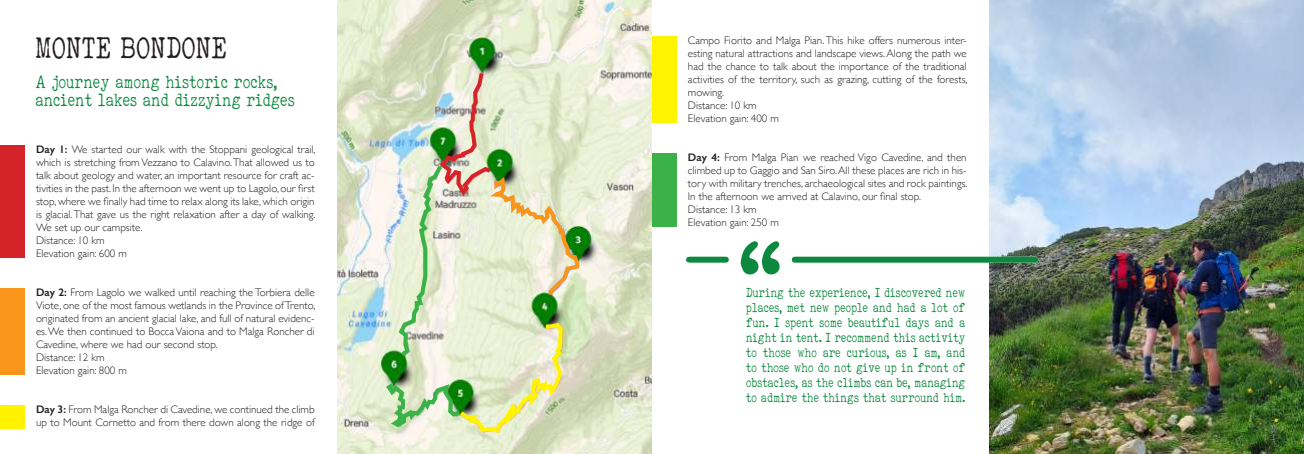
<style>
.page{position:relative;width:1304px;height:454px;background:#fff}
.page>*{position:absolute;margin:0;border:0;box-sizing:border-box;transform-origin:0 0}
.t1{font:30px "ELEGANTTYPEWRITER";color:#241f1f}
.t2{font:18px/18px "ELEGANTTYPEWRITER";color:#0d893f}
.t3{font:13px/15px "ELEGANTTYPEWRITER";color:#0d893f;text-align:justify}
.t4{font:300 11px/13px "Gill Sans";color:#241f1f}
.s1{font-weight:600}
</style>
<div class="page">
<img style="left:337px;top:0;width:315px;height:454px">
<div style="left:0;top:145px;width:24px;height:112px;background:#d42429"></div>
<div style="left:0;top:289px;width:24px;height:86px;background:#f9951b"></div>
<div style="left:652px;top:154px;width:24px;height:73px;background:#3ab247"></div>
<img style="left:989px;top:0;width:315px;height:454px">
<svg style="left:792px;top:256px;width:247px;height:7px;background:#2d9758"></svg>
<svg style="left:741px;top:241px;width:39px;height:34px"></svg>
<svg style="left:686px;top:256px;width:43px;height:6px"></svg>
<img style="left:383px;top:69px;width:198px;height:367px">
<div style="left:0;top:405px;width:24px;height:23px;background:#fff300"></div>
<div style="left:652px;top:36px;width:24px;height:86px;background:#fff300"></div>
<h1 class="t1" style="left:36px;top:31px;width:193px">MONTE BONDONE</h1>
<h2 class="t2" style="left:36px;top:73px;width:261px">A journey among historic rocks, ancient lakes and dizzying ridges</h2>
<p class="t4" style="left:36px;top:142px;width:281px"><span class="s1">Day 1:</span> We started our walk with the Stoppani geological trail, which is stretching from Vezzano to Calavino. That allowed us to talk about geology and water, an important resource for craft ac&shy;tivities in the past. In the afternoon we went up to Lagolo, our first stop, where we finally had time to relax along its lake, which origin is glacial. That gave us the right relaxation after a day of walking.<br>We set up our campsite.<br>Distance: 10 km<br>Elevation gain: 600 m</p>
<p class="t4" style="left:36px;top:285px;width:281px"><span class="s1">Day 2:</span> From Lagolo we walked until reaching the Torbiera delle Viote, one of the most famous wetlands in the Province of Trento, originated from an ancient glacial lake, and full of natural evidenc&shy;es. We then continued to Bocca Vaiona and to Malga Roncher di Cavedine, where we had our second stop.<br>Distance: 12 km<br>Elevation gain: 800 m</p>
<p class="t4" style="left:36px;top:402px;width:280px"><span class="s1">Day 3:</span> From Malga Roncher di Cavedine, we continued the climb up to Mount Cornetto and from there down along the ridge of</p>
<p class="t4" style="left:688px;top:33px;width:281px">Campo Fiorito and Malga Pian. This hike offers numerous inter&shy;esting natural attractions and landscape views. Along the path we had the chance to talk about the importance of the traditional activities of the territory, such as grazing, cutting of the forests, mowing.<br>Distance: 10 km<br>Elevation gain: 400 m</p>
<p class="t4" style="left:688px;top:150px;width:281px"><span class="s1">Day 4:</span> From Malga Pian we reached Vigo Cavedine, and then climbed up to Gaggio and San Siro. All these places are rich in his&shy;tory with military trenches, archaeological sites and rock paintings.<br>In the afternoon we arrived at Calavino, our final stop.<br>Distance: 13 km<br>Elevation gain: 250 m</p>
<p class="t3" style="left:746px;top:285px;width:221px">During the experience, I discovered new places, met new people and had a lot of fun. I spent some beautiful days and a night in tent. I recommend this activity to those who are curious, as I am, and to those who do not give up in front of obstacles, as the climbs can be, managing to admire the things that surround him.</p>
</div>
